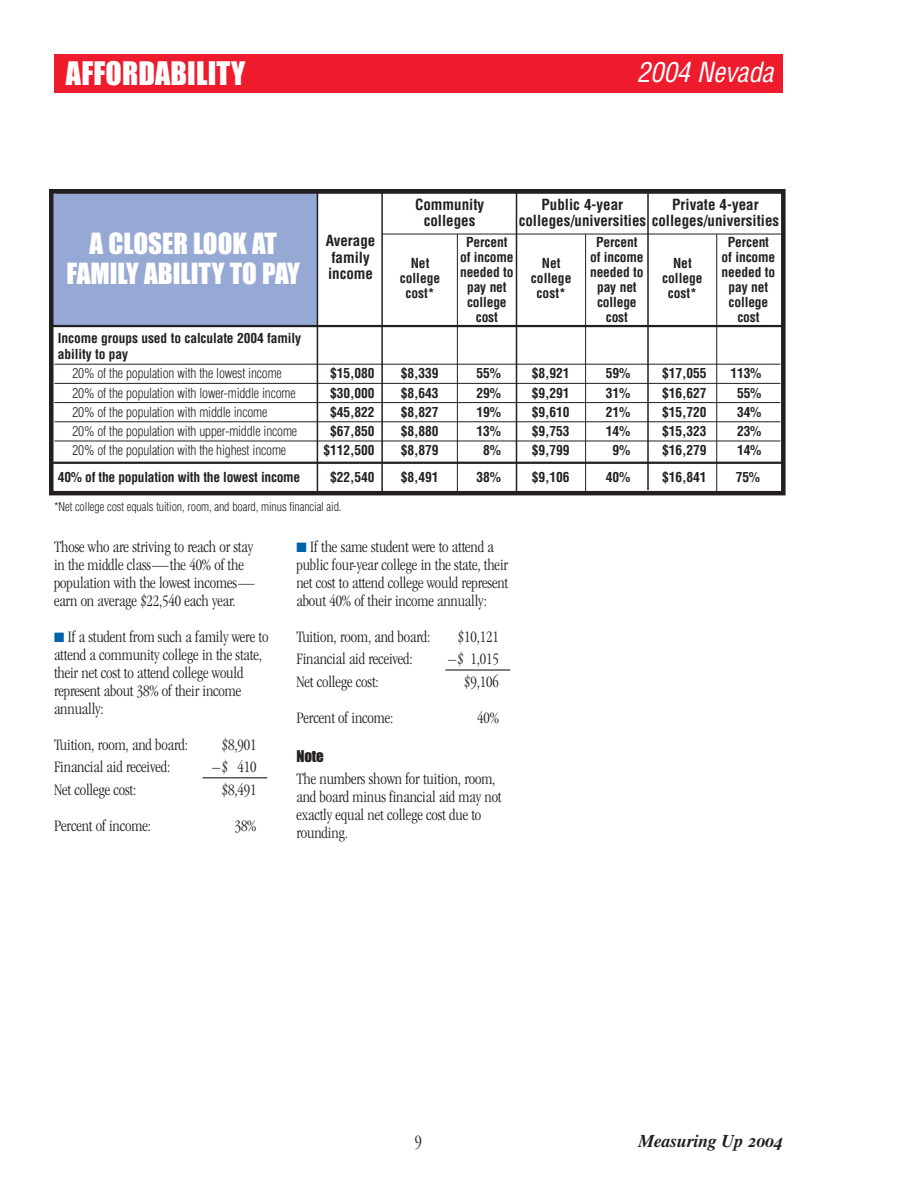
<style>
.page{position:relative;width:918px;height:1188px;background:#fff}
.page>*{position:absolute;margin:0;border:0;box-sizing:border-box;transform-origin:0 0}
.t1{font:30px "Impact";letter-spacing:.005em;color:#fff}
.t2{font:27px/30px "Impact";color:#fff;text-align:center}
.t3{font:italic condensed 27px "Helvetica";letter-spacing:-.01em;color:#fff}
.t4{font:18px "Times Bold Italic Os F";letter-spacing:-.015em;color:#231f20}
.t5{font:300 condensed 18px "Garamond";color:#231f20}
.t6{font:300 condensed 16.5px/18px "Garamond";letter-spacing:-.01em;color:#231f20}
.t7{font:700 condensed 15px/16.5px "Helvetica";color:#231f20}
.t8{font:15px "Impact";color:#231f20}
.t9{font:700 condensed 13.5px/15px "Helvetica";letter-spacing:-.01em;color:#231f20;text-align:center}
.t10{font:300 condensed 13.5px "Helvetica";letter-spacing:-.015em;color:#231f20}
.t11{font:300 condensed 12px "Helvetica";letter-spacing:-.01em;color:#231f20}
.s1{color:#0161aa}
</style>
<div class="page">
<div style="left:54px;top:54px;width:729px;height:39px;background:#ee1b2c"></div>
<div style="left:49px;top:194px;width:268px;height:132px;background:#96a9d5"></div>
<hr style="left:54px;top:364px;width:726px;height:1px;background:#231f20">
<hr style="left:54px;top:383px;width:726px;height:1px;background:#231f20">
<hr style="left:54px;top:402px;width:726px;height:1px;background:#231f20">
<hr style="left:54px;top:422px;width:726px;height:1px;background:#231f20">
<hr style="left:54px;top:441px;width:726px;height:1px;background:#231f20">
<hr style="left:317px;top:189px;width:1px;height:305px;background:#231f20">
<hr style="left:52px;top:462px;width:731px;height:2px;background:#231f20">
<hr style="left:457px;top:234px;width:1px;height:259px;background:#231f20">
<hr style="left:381px;top:191px;width:2px;height:302px;background:#231f20">
<hr style="left:516px;top:190px;width:1px;height:303px;background:#231f20">
<hr style="left:647px;top:192px;width:2px;height:298px;background:#231f20">
<hr style="left:382px;top:234px;width:401px;height:1px;background:#231f20">
<hr style="left:585px;top:234px;width:1px;height:260px;background:#231f20">
<hr style="left:716px;top:234px;width:1px;height:260px;background:#231f20">
<div style="left:49px;top:189px;width:737px;height:306px;border:4px solid #231f20"></div>
<hr style="left:52px;top:325px;width:731px;height:2px;background:#231f20">
<hr style="left:446px;top:669px;width:64px;height:2px;background:#231f20">
<hr style="left:202px;top:777px;width:65px;height:1px;background:#231f20">
<h1 class="t1" style="left:66px;top:64px;width:181px">AFFORDABILITY</h1>
<h2 class="t3" style="left:637px;top:62px;width:138px">2004 Nevada</h2>
<h2 class="t2" style="left:67px;top:230px;width:235px">A CLOSER LOOK AT<br>FAMILY ABILITY TO PAY</h2>
<p class="t7" style="left:326px;top:234px;width:51px">Average family income</p>
<p class="t7" style="left:415px;top:198px;width:71px;text-align:center">Community colleges</p>
<p class="t7" style="left:542px;top:197px;width:83px">Public 4-year</p>
<p class="t7" style="left:519px;top:197px;width:262px;text-indent:153px">Private 4-year colleges/universities colleges/universities</p>
<p class="t9" style="left:400px;top:257px;width:42px">Net college cost*</p>
<p class="t9" style="left:460px;top:236px;width:55px">Percent of income needed to pay net college cost</p>
<p class="t9" style="left:531px;top:256px;width:42px">Net college cost*</p>
<p class="t9" style="left:590px;top:236px;width:55px">Percent of income needed to pay net college cost</p>
<p class="t9" style="left:662px;top:257px;width:42px">Net college cost*</p>
<p class="t9" style="left:722px;top:236px;width:55px">Percent of income needed to pay net college cost</p>
<p class="t9" style="left:58px;top:331px;width:245px;line-height:16.2px;text-align:left">Income groups used to calculate 2004 family ability to pay</p>
<p class="t10" style="left:72px;top:368px;width:211px">20% of the population with the lowest income</p>
<p class="t9" style="left:330px;top:367px;width:46px">$15,080</p>
<p class="t9" style="left:401px;top:367px;width:39px">$8,339</p>
<p class="t9" style="left:476px;top:367px;width:26px">55%</p>
<p class="t9" style="left:532px;top:367px;width:39px">$8,921</p>
<p class="t9" style="left:606px;top:367px;width:26px">59%</p>
<p class="t9" style="left:662px;top:367px;width:46px">$17,055</p>
<p class="t9" style="left:730px;top:367px;width:33px">113%</p>
<p class="t10" style="left:72px;top:387px;width:225px">20% of the population with lower-middle income</p>
<p class="t9" style="left:330px;top:386px;width:46px">$30,000</p>
<p class="t9" style="left:401px;top:386px;width:39px">$8,643</p>
<p class="t9" style="left:476px;top:386px;width:26px">29%</p>
<p class="t9" style="left:532px;top:386px;width:39px">$9,291</p>
<p class="t9" style="left:606px;top:386px;width:26px">31%</p>
<p class="t9" style="left:662px;top:386px;width:46px">$16,627</p>
<p class="t9" style="left:737px;top:386px;width:26px">55%</p>
<p class="t10" style="left:72px;top:407px;width:196px">20% of the population with middle income</p>
<p class="t9" style="left:330px;top:406px;width:46px">$45,822</p>
<p class="t9" style="left:401px;top:406px;width:39px">$8,827</p>
<p class="t9" style="left:476px;top:406px;width:26px">19%</p>
<p class="t9" style="left:532px;top:406px;width:39px">$9,610</p>
<p class="t9" style="left:606px;top:406px;width:26px">21%</p>
<p class="t9" style="left:662px;top:406px;width:46px">$15,720</p>
<p class="t9" style="left:737px;top:406px;width:26px">34%</p>
<p class="t10" style="left:72px;top:426px;width:226px">20% of the population with upper-middle income</p>
<p class="t9" style="left:330px;top:425px;width:46px">$67,850</p>
<p class="t9" style="left:401px;top:425px;width:39px">$8,880</p>
<p class="t9" style="left:476px;top:425px;width:26px">13%</p>
<p class="t9" style="left:532px;top:425px;width:39px">$9,753</p>
<p class="t9" style="left:606px;top:425px;width:26px">14%</p>
<p class="t9" style="left:662px;top:425px;width:46px">$15,323</p>
<p class="t9" style="left:737px;top:425px;width:26px">23%</p>
<p class="t10" style="left:72px;top:445px;width:215px">20% of the population with the highest income</p>
<p class="t9" style="left:324px;top:444px;width:52px">$112,500</p>
<p class="t9" style="left:401px;top:444px;width:39px">$8,879</p>
<p class="t9" style="left:483px;top:444px;width:19px">8%</p>
<p class="t9" style="left:532px;top:444px;width:39px">$9,799</p>
<p class="t9" style="left:613px;top:444px;width:19px">9%</p>
<p class="t9" style="left:662px;top:444px;width:46px">$16,279</p>
<p class="t9" style="left:737px;top:444px;width:26px">14%</p>
<p class="t9" style="left:58px;top:471px;width:244px">40% of the population with the lowest income</p>
<p class="t9" style="left:330px;top:471px;width:46px">$22,540</p>
<p class="t9" style="left:401px;top:471px;width:39px">$8,491</p>
<p class="t9" style="left:476px;top:471px;width:26px">38%</p>
<p class="t9" style="left:532px;top:471px;width:39px">$9,106</p>
<p class="t9" style="left:606px;top:471px;width:26px">40%</p>
<p class="t9" style="left:662px;top:471px;width:46px">$16,841</p>
<p class="t9" style="left:736px;top:471px;width:26px">75%</p>
<p class="t11" style="left:54px;top:502px;width:289px">*Net college cost equals tuition, room, and board, minus financial aid.</p>
<p class="t6" style="left:54px;top:539px;width:202px">Those who are striving to reach or stay in the middle class—the 40% of the population with the lowest incomes— earn on average $22,540 each year.</p>
<p class="t6" style="left:54px;top:629px;width:216px"><span class="s1">■</span> If a student from such a family were to attend a community college in the state, their net cost to attend college would represent about 38% of their income annually:</p>
<p class="t6" style="left:54px;top:737px;width:136px">Tuition, room, and board:</p>
<p class="t6" style="left:222px;top:737px;width:36px">$8,901</p>
<p class="t6" style="left:54px;top:759px;width:118px">Financial aid received:</p>
<p class="t6" style="left:212px;top:759px;width:46px">–$ 410</p>
<p class="t6" style="left:54px;top:782px;width:84px">Net college cost:</p>
<p class="t6" style="left:222px;top:782px;width:36px">$8,491</p>
<p class="t6" style="left:54px;top:818px;width:98px">Percent of income:</p>
<p class="t6" style="left:235px;top:818px;width:23px">38%</p>
<p class="t6" style="left:296px;top:539px;width:213px"><span class="s1">■</span> If the same student were to attend a public four-year college in the state, their net cost to attend college would represent about 40% of their income annually:</p>
<p class="t6" style="left:296px;top:629px;width:136px">Tuition, room, and board:</p>
<p class="t6" style="left:458px;top:629px;width:42px">$10,121</p>
<p class="t6" style="left:296px;top:651px;width:118px">Financial aid received:</p>
<p class="t6" style="left:448px;top:651px;width:52px">–$ 1,015</p>
<p class="t6" style="left:296px;top:674px;width:84px">Net college cost:</p>
<p class="t6" style="left:464px;top:674px;width:36px">$9,106</p>
<p class="t6" style="left:296px;top:710px;width:98px">Percent of income:</p>
<p class="t6" style="left:477px;top:710px;width:23px">40%</p>
<p class="t8" style="left:296px;top:751px;width:29px">Note</p>
<p class="t6" style="left:296px;top:771px;width:207px">The numbers shown for tuition, room, and board minus financial aid may not exactly equal net college cost due to rounding.</p>
<p class="t5" style="left:415px;top:1134px;width:9px">9</p>
<p class="t4" style="left:638px;top:1134px;width:146px">Measuring Up 2004</p>
</div>
